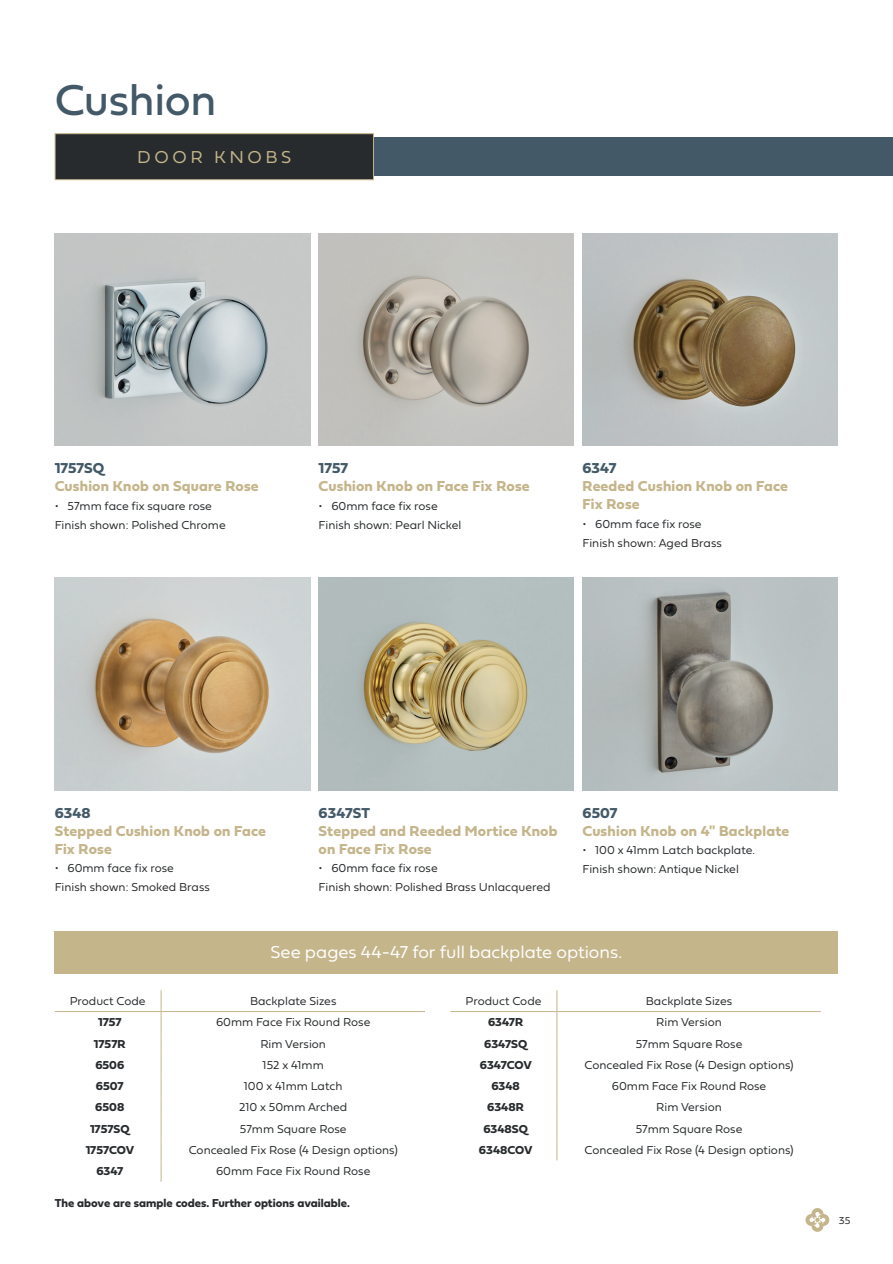
<style>
.page{position:relative;width:893px;height:1264px;background:#fff}
.page>*{position:absolute;margin:0;border:0;box-sizing:border-box;transform-origin:0 0}
.t1{font:45px "Fieldwork Geo Regular";letter-spacing:-.01em;color:#435967}
.t2{font:18px "Fieldwork Geo Light";letter-spacing:-.005em;color:#fff}
.t3{font:18px "Fieldwork Geo Light";letter-spacing:.195em;color:#c4b58b}
.t4{font:15px/18px "Fieldwork Geo Bold";letter-spacing:.01em;color:#c4b58b}
.t5{font:12px "Fieldwork Geo Light";color:#282b2d}
.t6{font:12px "Fieldwork Geo Bold";color:#282b2d}
.t7{font:10.5px "Fieldwork Geo Light";color:#282b2d}
.s1{color:#435967}
</style>
<div class="page">
<div style="left:78px;top:138px;width:814px;height:38px;background:#435967"></div>
<img style="left:318px;top:578px;width:255px;height:212px">
<img style="left:318px;top:233px;width:255px;height:213px">
<img style="left:55px;top:578px;width:255px;height:212px">
<img style="left:55px;top:233px;width:255px;height:213px">
<img style="left:582px;top:578px;width:255px;height:212px">
<img style="left:582px;top:233px;width:255px;height:213px">
<hr style="left:55px;top:1011px;width:106px;height:1px;background:#c4b58b">
<hr style="left:161px;top:1011px;width:264px;height:1px;background:#c4b58b">
<svg style="left:161px;top:990px;width:1px;height:191px"></svg>
<hr style="left:450px;top:1011px;width:106px;height:1px;background:#c4b58b">
<hr style="left:556px;top:1011px;width:264px;height:1px;background:#c4b58b">
<svg style="left:556px;top:990px;width:1px;height:170px"></svg>
<div style="left:55px;top:133px;width:319px;height:47px;background:#282b2d;border:1px solid #c4b58b"></div>
<div style="left:55px;top:931px;width:782px;height:42px;background:#c4b58b"></div>
<svg style="left:805px;top:1208px;width:24px;height:24px"></svg>
<p class="t1" style="left:55px;top:65px;width:163px">Cushion</p>
<p class="t3" style="left:137px;top:143px;width:155px">DOOR KNOBS</p>
<p class="t4" style="left:55px;top:459px;width:205px"><span class="s1">1757SQ<br></span>Cushion Knob on Square Rose</p>
<p class="t5" style="left:55px;top:496px;width:159px">• 57mm face fix square rose</p>
<p class="t5" style="left:55px;top:515px;width:172px">Finish shown: Polished Chrome</p>
<p class="t4" style="left:318px;top:459px;width:212px"><span class="s1">1757<br></span>Cushion Knob on Face Fix Rose</p>
<p class="t5" style="left:318px;top:496px;width:121px">• 60mm face fix rose</p>
<p class="t5" style="left:318px;top:515px;width:144px">Finish shown: Pearl Nickel</p>
<p class="t4" style="left:582px;top:459px;width:207px"><span class="s1">6347<br></span>Reeded Cushion Knob on Face<br>Fix Rose</p>
<p class="t5" style="left:582px;top:514px;width:121px">• 60mm face fix rose</p>
<p class="t5" style="left:582px;top:533px;width:141px">Finish shown: Aged Brass</p>
<p class="t4" style="left:55px;top:803px;width:213px"><span class="s1">6348<br></span>Stepped Cushion Knob on Face<br>Fix Rose</p>
<p class="t5" style="left:55px;top:859px;width:121px">• 60mm face fix rose</p>
<p class="t5" style="left:55px;top:877px;width:157px">Finish shown: Smoked Brass</p>
<p class="t4" style="left:318px;top:803px;width:240px"><span class="s1">6347ST<br></span>Stepped and Reeded Mortice Knob on Face Fix Rose</p>
<p class="t5" style="left:318px;top:859px;width:121px">• 60mm face fix rose</p>
<p class="t5" style="left:318px;top:877px;width:233px">Finish shown: Polished Brass Unlacquered</p>
<p class="t4" style="left:582px;top:803px;width:208px"><span class="s1">6507<br></span>Cushion Knob on 4" Backplate</p>
<p class="t5" style="left:582px;top:841px;width:174px">• 100 x 41mm Latch backplate.</p>
<p class="t5" style="left:582px;top:859px;width:158px">Finish shown: Antique Nickel</p>
<p class="t2" style="left:270px;top:938px;width:353px">See pages 44-47 for full backplate options.</p>
<p class="t5" style="left:70px;top:991px;width:77px">Product Code</p>
<p class="t5" style="left:250px;top:991px;width:88px">Backplate Sizes</p>
<p class="t6" style="left:98px;top:1013px;width:25px">1757</p>
<p class="t5" style="left:216px;top:1013px;width:156px">60mm Face Fix Round Rose</p>
<p class="t6" style="left:94px;top:1034px;width:33px">1757R</p>
<p class="t5" style="left:260px;top:1034px;width:67px">Rim Version</p>
<p class="t6" style="left:95px;top:1055px;width:30px">6506</p>
<p class="t5" style="left:262px;top:1055px;width:63px">152 x 41mm</p>
<p class="t6" style="left:96px;top:1076px;width:29px">6507</p>
<p class="t5" style="left:244px;top:1076px;width:100px">100 x 41mm Latch</p>
<p class="t6" style="left:95px;top:1098px;width:31px">6508</p>
<p class="t5" style="left:239px;top:1098px;width:110px">210 x 50mm Arched</p>
<p class="t6" style="left:90px;top:1119px;width:41px">1757SQ</p>
<p class="t5" style="left:240px;top:1119px;width:108px">57mm Square Rose</p>
<p class="t6" style="left:86px;top:1140px;width:50px">1757COV</p>
<p class="t5" style="left:188px;top:1140px;width:210px">Concealed Fix Rose (4 Design options)</p>
<p class="t6" style="left:96px;top:1161px;width:28px">6347</p>
<p class="t5" style="left:216px;top:1161px;width:156px">60mm Face Fix Round Rose</p>
<p class="t6" style="left:55px;top:1193px;width:296px">The above are sample codes. Further options available.</p>
<p class="t5" style="left:465px;top:991px;width:77px">Product Code</p>
<p class="t5" style="left:645px;top:991px;width:88px">Backplate Sizes</p>
<p class="t6" style="left:488px;top:1013px;width:37px">6347R</p>
<p class="t5" style="left:656px;top:1013px;width:67px">Rim Version</p>
<p class="t6" style="left:484px;top:1034px;width:45px">6347SQ</p>
<p class="t5" style="left:635px;top:1034px;width:108px">57mm Square Rose</p>
<p class="t6" style="left:479px;top:1055px;width:53px">6347COV</p>
<p class="t5" style="left:584px;top:1055px;width:210px">Concealed Fix Rose (4 Design options)</p>
<p class="t6" style="left:491px;top:1076px;width:30px">6348</p>
<p class="t5" style="left:611px;top:1076px;width:156px">60mm Face Fix Round Rose</p>
<p class="t6" style="left:487px;top:1098px;width:38px">6348R</p>
<p class="t5" style="left:656px;top:1098px;width:67px">Rim Version</p>
<p class="t6" style="left:483px;top:1119px;width:46px">6348SQ</p>
<p class="t5" style="left:635px;top:1119px;width:108px">57mm Square Rose</p>
<p class="t6" style="left:479px;top:1140px;width:55px">6348COV</p>
<p class="t5" style="left:584px;top:1140px;width:210px">Concealed Fix Rose (4 Design options)</p>
<p class="t7" style="left:838px;top:1212px;width:13px">35</p>
</div>
